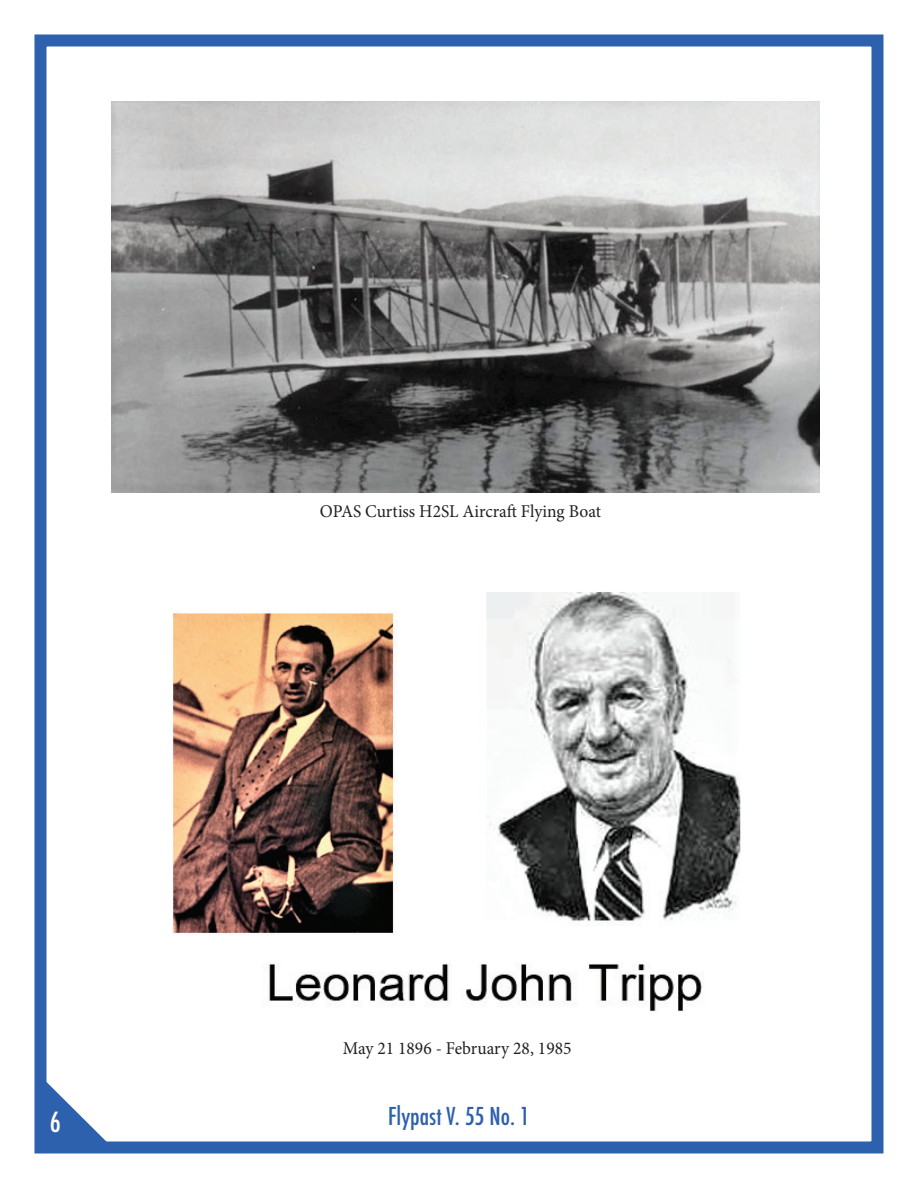
<style>
.page{position:relative;width:918px;height:1188px;background:#fff}
.page>*{position:absolute;margin:0;border:0;box-sizing:border-box;transform-origin:0 0}
.t1{font:500 condensed 27px "Futura";color:#fff}
.t2{font:500 condensed 24px "Futura";color:#2d60ad}
.t3{font:18px "Minion Pro";color:#231f20}
</style>
<div class="page">
<div style="left:34px;top:34px;width:849px;height:1119px;border:12px solid #2d60ad"></div>
<svg style="left:40px;top:1076px;width:72px;height:71px"></svg>
<img style="left:111px;top:102px;width:709px;height:390px">
<img style="left:172px;top:592px;width:569px;height:420px">
<p class="t3" style="left:320px;top:499px;width:283px">OPAS Curtiss H2SL Aircraft Flying Boat</p>
<p class="t3" style="left:343px;top:1036px;width:230px">May 21 1896 - February 28, 1985</p>
<h1 class="t1" style="left:50px;top:1105px;width:13px">6</h1>
<h2 class="t2" style="left:388px;top:1101px;width:143px">Flypast V. 55 No. 1</h2>
</div>
